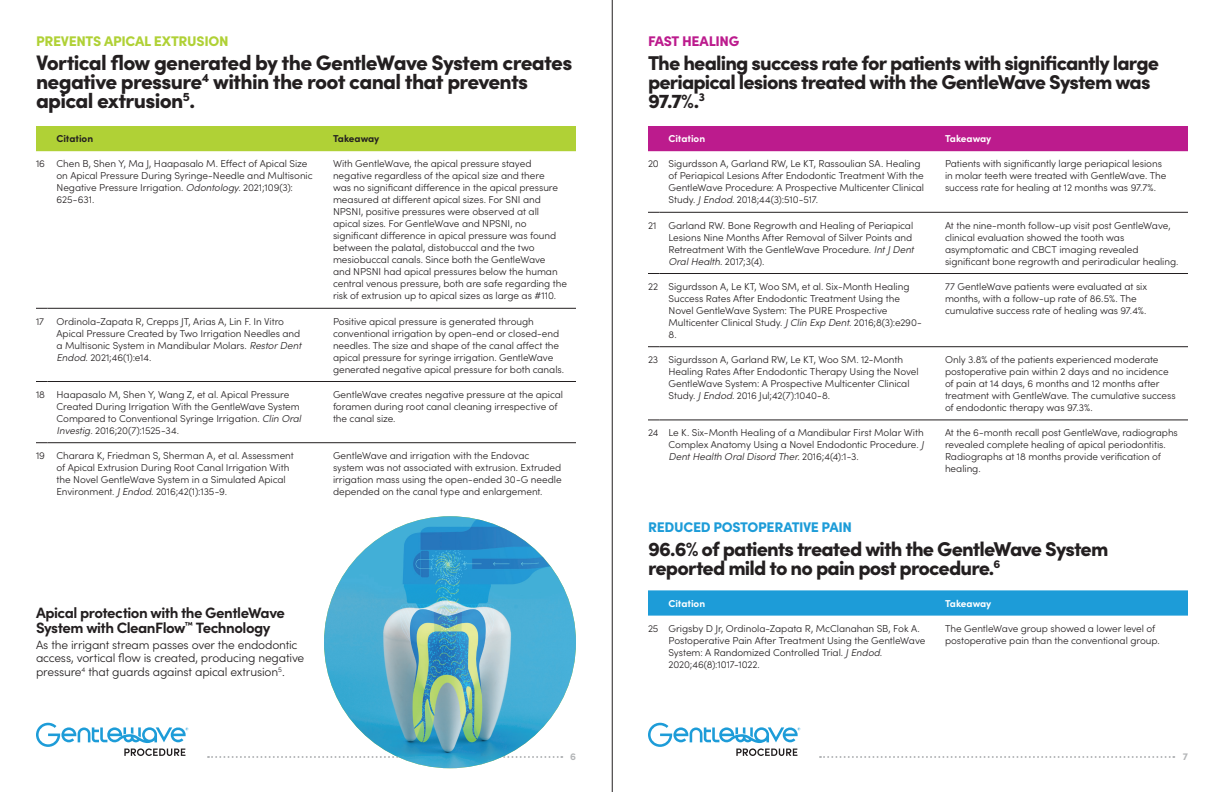
<style>
.page{position:relative;width:1224px;height:792px;background:#fff}
.page>*{position:absolute;margin:0;border:0;box-sizing:border-box;transform-origin:0 0}
.t1{font:900 21px/19px "Sofia Pro";letter-spacing:-.035em;color:#231f20}
.t2{font:900 20px/19px "Sofia Pro";letter-spacing:-.045em;color:#231f20}
.steps_subhead{font:700 15px/14.4px "Sofia Pro";letter-spacing:-.035em;color:#231f20}
.t3{font:900 14px "Sofia Pro";letter-spacing:-.025em;color:#1d9cd8}
.t4{font:900 14px "Sofia Pro";letter-spacing:-.02em;color:#b0d136}
.t5{font:900 14px "Sofia Pro";letter-spacing:-.02em;color:#bc1b8d}
.steps_body_copy{font:300 12px/13.1px "Sofia Pro";letter-spacing:-.015em;color:#231f20}
.conclusion{font:300 10px/12px "Sofia Pro";letter-spacing:-.005em;color:#231f20}
.conclusion-2{font:700 10px "Sofia Pro";letter-spacing:-.005em;color:#fff}
.conclusion-3{font:700 10px "Sofia Pro";letter-spacing:-.005em;color:#231f20}
.footer_content{font:700 10px "Sofia Pro";color:#b3b5b7}
.s1{font-style:italic}
</style>
<div class="page">
<svg style="left:36px;top:723px;width:152px;height:33px"></svg>
<svg style="left:208px;top:756px;width:354px;height:2px"></svg>
<div style="left:36px;top:126px;width:540px;height:25px;background:#b0d136"></div>
<svg style="left:36px;top:308px;width:12px;height:1px"></svg>
<hr style="left:48px;top:308px;width:276px;height:1px;background:#231f20">
<hr style="left:324px;top:308px;width:252px;height:1px;background:#231f20">
<svg style="left:36px;top:381px;width:12px;height:1px"></svg>
<hr style="left:48px;top:381px;width:276px;height:1px;background:#231f20">
<hr style="left:324px;top:381px;width:252px;height:1px;background:#231f20">
<svg style="left:36px;top:443px;width:12px;height:1px"></svg>
<hr style="left:48px;top:443px;width:276px;height:1px;background:#231f20">
<hr style="left:324px;top:443px;width:252px;height:1px;background:#231f20">
<img style="left:324px;top:516px;width:252px;height:252px;border-radius:126px">
<svg style="left:648px;top:723px;width:152px;height:33px"></svg>
<svg style="left:820px;top:756px;width:354px;height:2px"></svg>
<div style="left:648px;top:126px;width:540px;height:25px;background:#bc1b8d"></div>
<svg style="left:648px;top:212px;width:12px;height:1px"></svg>
<hr style="left:660px;top:212px;width:276px;height:1px;background:#231f20">
<hr style="left:936px;top:212px;width:252px;height:1px;background:#231f20">
<svg style="left:648px;top:273px;width:12px;height:1px"></svg>
<hr style="left:660px;top:273px;width:276px;height:1px;background:#231f20">
<hr style="left:936px;top:273px;width:252px;height:1px;background:#231f20">
<svg style="left:648px;top:347px;width:12px;height:1px"></svg>
<hr style="left:660px;top:347px;width:276px;height:1px;background:#231f20">
<hr style="left:936px;top:347px;width:252px;height:1px;background:#231f20">
<svg style="left:648px;top:420px;width:12px;height:1px"></svg>
<hr style="left:660px;top:420px;width:276px;height:1px;background:#231f20">
<hr style="left:936px;top:420px;width:252px;height:1px;background:#231f20">
<svg style="left:648px;top:590px;width:540px;height:26px"></svg>
<hr style="left:612px;top:0;width:1px;height:792px;background:#231f20">
<h3 class="t4" style="left:36px;top:30px;width:194px">PREVENTS APICAL EXTRUSION</h3>
<h4 class="t1" style="left:36px;top:51px;width:538px">Vortical flow generated by the GentleWave System creates negative pressure<sup>4</sup> within the root canal that prevents apical extrusion<sup>5</sup>.</h4>
<p class="conclusion-3" style="left:57px;top:131px;width:38px">Citation</p>
<p class="conclusion-3" style="left:333px;top:131px;width:48px">Takeaway</p>
<p class="conclusion" style="left:36px;top:157px;width:11px">16</p>
<p class="conclusion" style="left:57px;top:157px;width:258px">Chen B, Shen Y, Ma J, Haapasalo M. Effect of Apical Size on Apical Pressure During Syringe-Needle and Multisonic Negative Pressure Irrigation. <span class="s1">Odontology.</span> 2021;109(3):<br>625-631.</p>
<p class="conclusion" style="left:333px;top:157px;width:236px">With GentleWave, the apical pressure stayed negative regardless of the apical size and there<br>was no significant difference in the apical pressure measured at different apical sizes. For SNI and NPSNI, positive pressures were observed at all apical sizes. For GentleWave and NPSNI, no significant difference in apical pressure was found between the palatal, distobuccal and the two mesiobuccal canals. Since both the GentleWave<br>and NPSNI had apical pressures below the human central venous pressure, both are safe regarding the risk of extrusion up to apical sizes as large as #110.</p>
<p class="conclusion" style="left:36px;top:314px;width:10px">17</p>
<p class="conclusion" style="left:57px;top:314px;width:246px">Ordinola-Zapata R, Crepps JT, Arias A, Lin F. In Vitro Apical Pressure Created by Two Irrigation Needles and a Multisonic System in Mandibular Molars. <span class="s1">Restor Dent Endod.</span> 2021;46(1):e14.</p>
<p class="conclusion" style="left:333px;top:314px;width:233px">Positive apical pressure is generated through conventional irrigation by open-end or closed-end needles. The size and shape of the canal affect the apical pressure for syringe irrigation. GentleWave generated negative apical pressure for both canals.</p>
<p class="conclusion" style="left:36px;top:388px;width:11px">18</p>
<p class="conclusion" style="left:57px;top:388px;width:246px">Haapasalo M, Shen Y, Wang Z, et al. Apical Pressure Created During Irrigation With the GentleWave System Compared to Conventional Syringe Irrigation. <span class="s1">Clin Oral Investig.</span> 2016;20(7):1525-34.</p>
<p class="conclusion" style="left:333px;top:388px;width:232px">GentleWave creates negative pressure at the apical foramen during root canal cleaning irrespective of the canal size.</p>
<p class="conclusion" style="left:36px;top:449px;width:11px">19</p>
<p class="conclusion" style="left:57px;top:449px;width:239px">Charara K, Friedman S, Sherman A, et al. Assessment of Apical Extrusion During Root Canal Irrigation With the Novel GentleWave System in a Simulated Apical Environment. <span class="s1">J Endod.</span> 2016;42(1):135-9.</p>
<p class="conclusion" style="left:333px;top:449px;width:230px">GentleWave and irrigation with the Endovac system was not associated with extrusion. Extruded irrigation mass using the open-ended 30-G needle depended on the canal type and enlargement.</p>
<p class="steps_subhead" style="left:36px;top:605px;width:250px">Apical protection with the GentleWave<br>System with CleanFlow<sup>™</sup> Technology</p>
<p class="steps_body_copy" style="left:36px;top:638px;width:270px">As the irrigant stream passes over the endodontic access, vortical flow is created, producing negative pressure<sup>4</sup> that guards against apical extrusion<sup>5</sup>.</p>
<p class="footer_content" style="left:570px;top:748px;width:7px">6</p>
<h3 class="t5" style="left:648px;top:30px;width:93px">FAST HEALING</h3>
<h4 class="t2" style="left:648px;top:51px;width:513px">The healing success rate for patients with significantly large periapical lesions treated with the GentleWave System was<br>97.7%.<sup>3</sup></h4>
<p class="conclusion-2" style="left:669px;top:131px;width:38px">Citation</p>
<p class="conclusion-2" style="left:945px;top:131px;width:48px">Takeaway</p>
<p class="conclusion" style="left:648px;top:157px;width:12px">20</p>
<p class="conclusion" style="left:669px;top:157px;width:257px">Sigurdsson A, Garland RW, Le KT, Rassoulian SA. Healing of Periapical Lesions After Endodontic Treatment With the GentleWave Procedure: A Prospective Multicenter Clinical Study. <span class="s1">J Endod.</span> 2018;44(3):510-517.</p>
<p class="conclusion" style="left:945px;top:157px;width:223px">Patients with significantly large periapical lesions in molar teeth were treated with GentleWave. The success rate for healing at 12 months was 97.7%.</p>
<p class="conclusion" style="left:648px;top:218px;width:10px">21</p>
<p class="conclusion" style="left:669px;top:218px;width:247px">Garland RW. Bone Regrowth and Healing of Periapical Lesions Nine Months After Removal of Silver Points and Retreatment With the GentleWave Procedure. <span class="s1">Int J Dent Oral Health.</span> 2017;3(4).</p>
<p class="conclusion" style="left:945px;top:218px;width:235px">At the nine-month follow-up visit post GentleWave, clinical evaluation showed the tooth was asymptomatic and CBCT imaging revealed significant bone regrowth and periradicular healing.</p>
<p class="conclusion" style="left:648px;top:280px;width:12px">22</p>
<p class="conclusion" style="left:669px;top:280px;width:255px">Sigurdsson A, Le KT, Woo SM, et al. Six-Month Healing Success Rates After Endodontic Treatment Using the Novel GentleWave System: The PURE Prospective Multicenter Clinical Study. <span class="s1">J Clin Exp Dent.</span> 2016;8(3):e290- 8.</p>
<p class="conclusion" style="left:945px;top:280px;width:204px">77 GentleWave patients were evaluated at six months, with a follow-up rate of 86.5%. The cumulative success rate of healing was 97.4%.</p>
<p class="conclusion" style="left:648px;top:353px;width:12px">23</p>
<p class="conclusion" style="left:669px;top:353px;width:252px">Sigurdsson A, Garland RW, Le KT, Woo SM. 12-Month Healing Rates After Endodontic Therapy Using the Novel GentleWave System: A Prospective Multicenter Clinical Study. <span class="s1">J Endod.</span> 2016 Jul;42(7):1040-8.</p>
<p class="conclusion" style="left:945px;top:353px;width:232px">Only 3.8% of the patients experienced moderate postoperative pain within 2 days and no incidence of pain at 14 days, 6 months and 12 months after treatment with GentleWave. The cumulative success of endodontic therapy was 97.3%.</p>
<p class="conclusion" style="left:648px;top:426px;width:12px">24</p>
<p class="conclusion" style="left:669px;top:426px;width:257px;text-align:justify">Le K. Six-Month Healing of a Mandibular First Molar With Complex Anatomy Using a Novel Endodontic Procedure. <span class="s1">J Dent Health Oral Disord Ther.</span> 2016;4(4):1-3.</p>
<p class="conclusion" style="left:945px;top:426px;width:234px">At the 6-month recall post GentleWave, radiographs revealed complete healing of apical periodontitis.<br>Radiographs at 18 months provide verification of healing.</p>
<h3 class="t3" style="left:648px;top:516px;width:206px">REDUCED POSTOPERATIVE PAIN</h3>
<h4 class="t2" style="left:648px;top:537px;width:462px">96.6% of patients treated with the GentleWave System reported mild to no pain post procedure.<sup>6</sup></h4>
<p class="conclusion-2" style="left:669px;top:595px;width:38px">Citation</p>
<p class="conclusion-2" style="left:945px;top:595px;width:48px">Takeaway</p>
<p class="conclusion" style="left:648px;top:622px;width:12px">25</p>
<p class="conclusion" style="left:669px;top:622px;width:258px">Grigsby D Jr, Ordinola-Zapata R, McClanahan SB, Fok A.<br>Postoperative Pain After Treatment Using the GentleWave System: A Randomized Controlled Trial. <span class="s1">J Endod.<br></span>2020;46(8):1017-1022.</p>
<p class="conclusion" style="left:945px;top:622px;width:216px">The GentleWave group showed a lower level of postoperative pain than the conventional group.</p>
<p class="footer_content" style="left:1183px;top:748px;width:7px">7</p>
</div>
